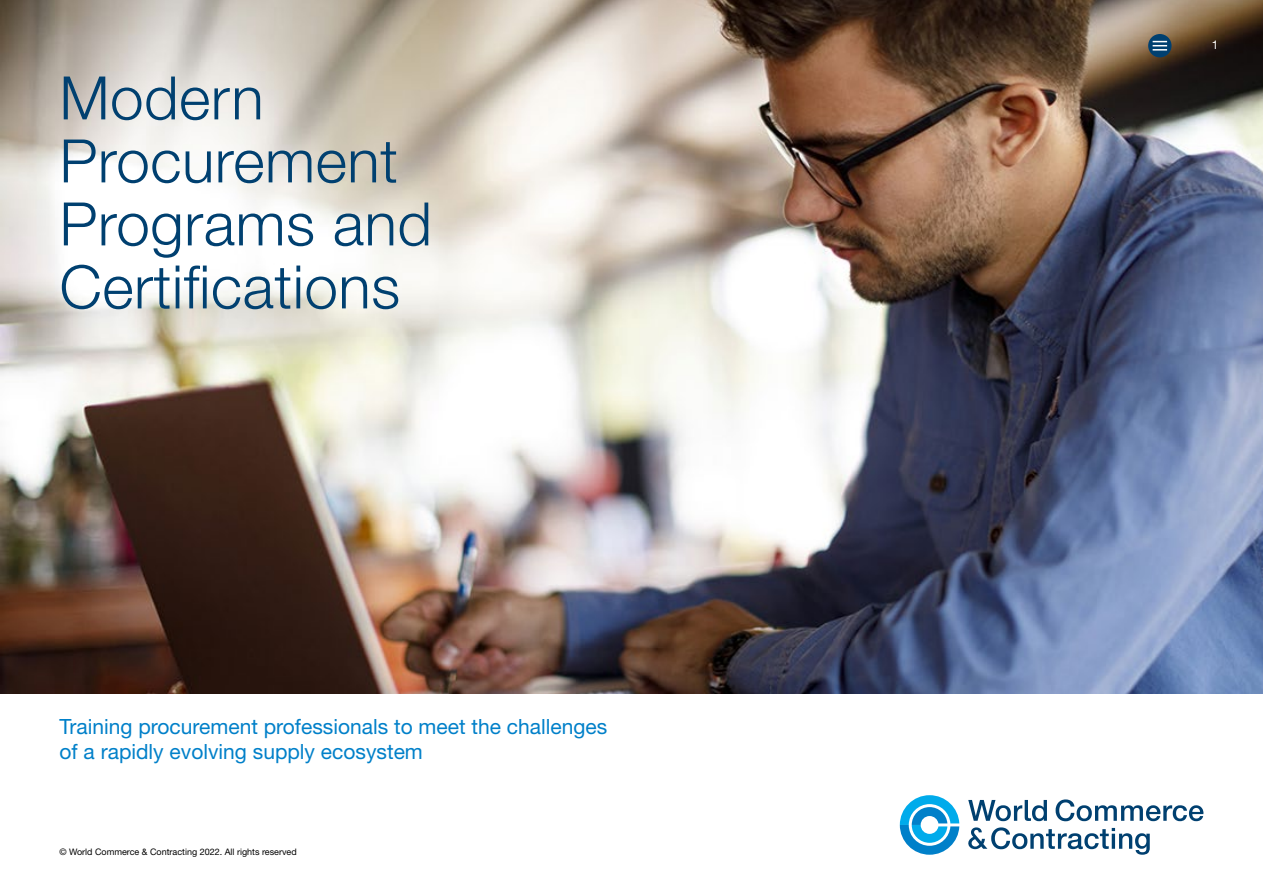
<style>
.page{position:relative;width:1263px;height:893px;background:#fff}
.page>*{position:absolute;margin:0;border:0;box-sizing:border-box;transform-origin:0 0}
.t1{font:300 60px/63px "Helvetica Neue LT Std";letter-spacing:.01em;color:#004070}
.t2{font:21px/25.5px "Helvetica Neue LT Std";color:#0080c9}
.t3{font:12px "Helvetica Neue LT Std";color:#fff}
.t4{font:9px "Helvetica Neue LT Std";color:#000}
</style>
<div class="page">
<img style="left:0;top:0;width:1263px;height:693px">
<svg style="left:900px;top:795px;width:59px;height:60px"></svg>
<svg style="left:1055px;top:799px;width:148px;height:22px"></svg>
<svg style="left:968px;top:800px;width:79px;height:21px"></svg>
<svg style="left:968px;top:827px;width:182px;height:28px"></svg>
<div style="left:1148px;top:34px;width:23px;height:23px;background:#004070;border-radius:50%"></div>
<svg style="left:1152px;top:41px;width:15px;height:10px"></svg>
<h1 class="t1" style="left:60px;top:65px;width:374px">Modern<br>Procurement<br>Programs and<br>Certifications</h1>
<p class="t2" style="left:60px;top:713px;width:549px">Training procurement professionals to meet the challenges of a rapidly evolving supply ecosystem</p>
<p class="t4" style="left:60px;top:846px;width:239px">© World Commerce &amp; Contracting 2022. All rights reserved</p>
<p class="t3" style="left:1212px;top:38px;width:8px">1</p>
</div>
